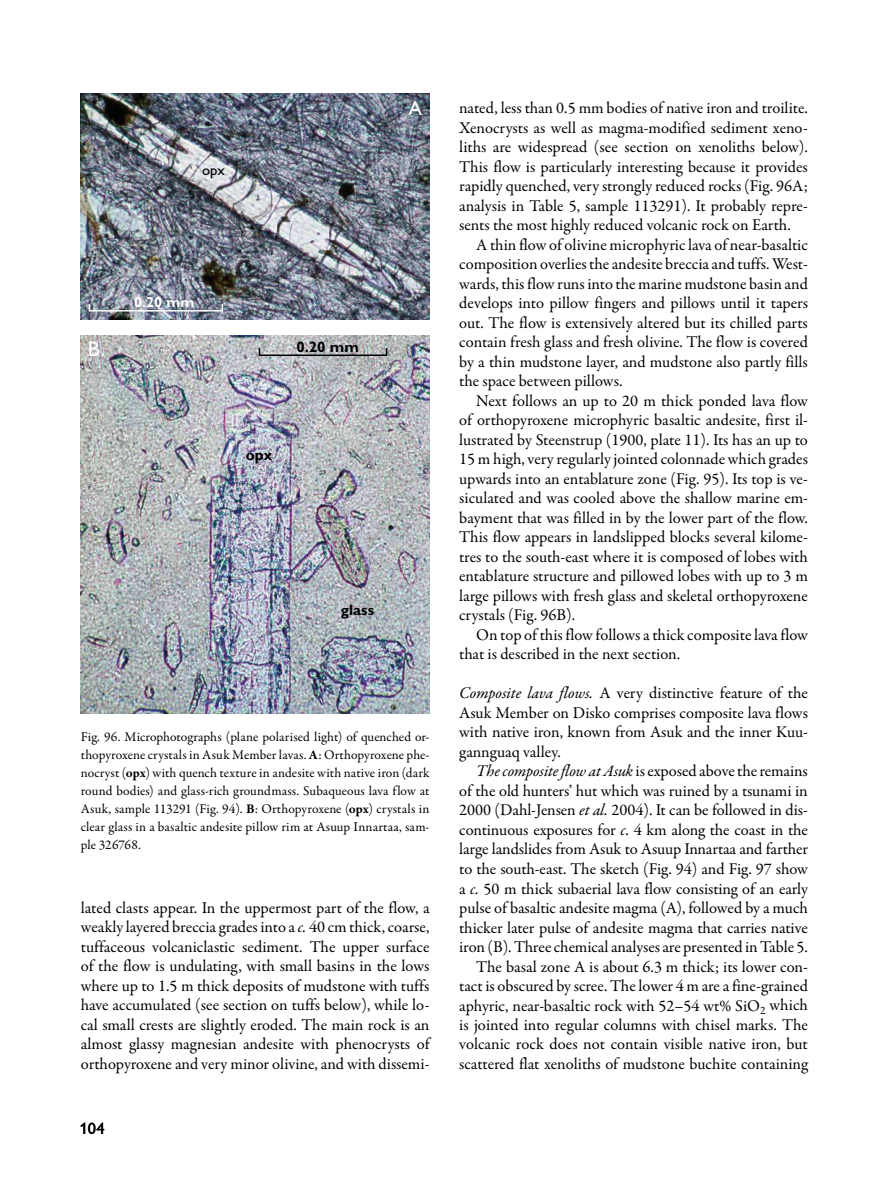
<style>
.page{position:relative;width:893px;height:1191px;background:#fff}
.page>*{position:absolute;margin:0;border:0;box-sizing:border-box;transform-origin:0 0}
.t1{font:21.15px "Gill Sans Alt One";color:#fff}
.t2{font:20.55px "Gill Sans Alt One";color:#fff}
.t3{font:16.5px/19.5px "Garamond Premr Pro";letter-spacing:-.005em;color:#000;text-align:justify}
.t4{font:16.5px "Gill Sans Alt One";color:#000}
.t5{font:15.15px "Gill Sans Alt One";color:#000}
.t6{font:700 15.15px "Gill Sans Alt One";color:#000}
.t7{font:700 14.7px "Gill Sans Alt One";color:#fff}
.t8{font:14.7px "Gill Sans Alt One";color:#000}
.t9{font:13.5px/18px "Garamond Premr Pro";letter-spacing:.01em;color:#000;text-align:justify}
.s1{font-weight:700}
.s2{font-style:italic}
</style>
<div class="page">
<img style="left:81px;top:94px;width:348px;height:226px">
<div style="left:89px;top:303px;width:134px;height:8px;border:1px solid #fff"></div>
<img style="left:81px;top:335px;width:348px;height:378px">
<div style="left:259px;top:347px;width:128px;height:9px;border:2px solid #000"></div>
<p class="t8" style="left:202px;top:159px;width:24px">opx</p>
<p class="t1" style="left:88px;top:334px;width:13px">B</p>
<p class="t7" style="left:134px;top:292px;width:62px">0.20 mm</p>
<p class="t6" style="left:296px;top:336px;width:64px">0.20 mm</p>
<p class="t6" style="left:246px;top:444px;width:28px">opx</p>
<p class="t2" style="left:408px;top:94px;width:15px">A</p>
<p class="t6" style="left:341px;top:599px;width:35px">glass</p>
<p class="t5" style="left:219px;top:721px;width:215px">VF92B_8cmcrop326768opxmod_c</p>
<p class="t9" style="left:81px;top:728px;width:350px">Fig. 96. Microphotographs (plane polarised light) of quenched or&shy;thopyroxene crystals in Asuk Member lavas. <span class="s1">A</span>: Orthopyroxene phe&shy;nocryst (<span class="s1">opx</span>) with quench texture in andesite with native iron (dark round bodies) and glass-rich groundmass. Subaqueous lava flow at Asuk, sample 113291 (Fig. 94). <span class="s1">B</span>: Orthopyroxene (<span class="s1">opx</span>) crystals in clear glass in a basaltic andesite pillow rim at Asuup Innartaa, sam&shy;ple 326768.</p>
<p class="t3" style="left:81px;top:898px;width:350px">lated clasts appear. In the uppermost part of the flow, a weakly layered breccia grades into a <span class="s2">c.</span> 40 cm thick, coarse, tuffaceous volcaniclastic sediment. The upper surface of the flow is undulating, with small basins in the lows where up to 1.5 m thick deposits of mudstone with tuffs have accumulated (see section on tuffs below), while lo&shy;cal small crests are slightly eroded. The main rock is an almost glassy magnesian andesite with phenocrysts of orthopyroxene and very minor olivine, and with dissemi-</p>
<p class="t4" style="left:80px;top:1117px;width:26px">104</p>
<p class="t3" style="left:459px;top:99px;width:350px">nated, less than 0.5 mm bodies of native iron and troilite.<br>Xenocrysts as well as magma-modified sediment xeno&shy;liths are widespread (see section on xenoliths below).<br>This flow is particularly interesting because it provides rapidly quenched, very strongly reduced rocks (Fig. 96A; analysis in Table 5, sample 113291). It probably repre&shy;sents the most highly reduced volcanic rock on Earth.</p>
<p class="t3" style="left:459px;top:235px;width:350px;text-indent:17px">A thin flow of olivine microphyric lava of near-basaltic composition overlies the andesite breccia and tuffs. West&shy;wards, this flow runs into the marine mudstone basin and develops into pillow fingers and pillows until it tapers out. The flow is extensively altered but its chilled parts contain fresh glass and fresh olivine. The flow is covered by a thin mudstone layer, and mudstone also partly fills the space between pillows.</p>
<p class="t3" style="left:459px;top:391px;width:350px;text-indent:17px">Next follows an up to 20 m thick ponded lava flow of orthopyroxene microphyric basaltic andesite, first il&shy;lustrated by Steenstrup (1900, plate 11). Its has an up to 15 m high, very regularly jointed colonnade which grades upwards into an entablature zone (Fig. 95). Its top is ve&shy;siculated and was cooled above the shallow marine em&shy;bayment that was filled in by the lower part of the flow.<br>This flow appears in landslipped blocks several kilome&shy;tres to the south-east where it is composed of lobes with entablature structure and pillowed lobes with up to 3 m large pillows with fresh glass and skeletal orthopyroxene crystals (Fig. 96B).</p>
<p class="t3" style="left:459px;top:625px;width:350px;text-indent:17px">On top of this flow follows a thick composite lava flow that is described in the next section.</p>
<p class="t3" style="left:459px;top:684px;width:350px"><span class="s2">Composite lava flows.</span> A very distinctive feature of the Asuk Member on Disko comprises composite lava flows with native iron, known from Asuk and the inner Kuu&shy;gannguaq valley.</p>
<p class="t3" style="left:459px;top:762px;width:350px;text-align:right"><span class="s2">The composite flow at Asuk</span> is exposed above the remains<br>of the old hunters’ hut which was ruined by a tsunami in 2000 (Dahl-Jensen <span class="s2">et al.</span> 2004). It can be followed in dis&shy;continuous exposures for <span class="s2">c</span>. 4 km along the coast in the large landslides from Asuk to Asuup Innartaa and farther to the south-east. The sketch (Fig. 94) and Fig. 97 show a <span class="s2">c.</span> 50 m thick subaerial lava flow consisting of an early pulse of basaltic andesite magma (A), followed by a much thicker later pulse of andesite magma that carries native iron (B). Three chemical analyses are presented in Table 5.<br>The basal zone A is about 6.3 m thick; its lower con&shy;tact is obscured by scree. The lower 4 m are a fine-grained aphyric, near-basaltic rock with 52–54 wt% SiO<sub>2</sub> which is jointed into regular columns with chisel marks. The volcanic rock does not contain visible native iron, but scattered flat xenoliths of mudstone buchite containing</p>
</div>
